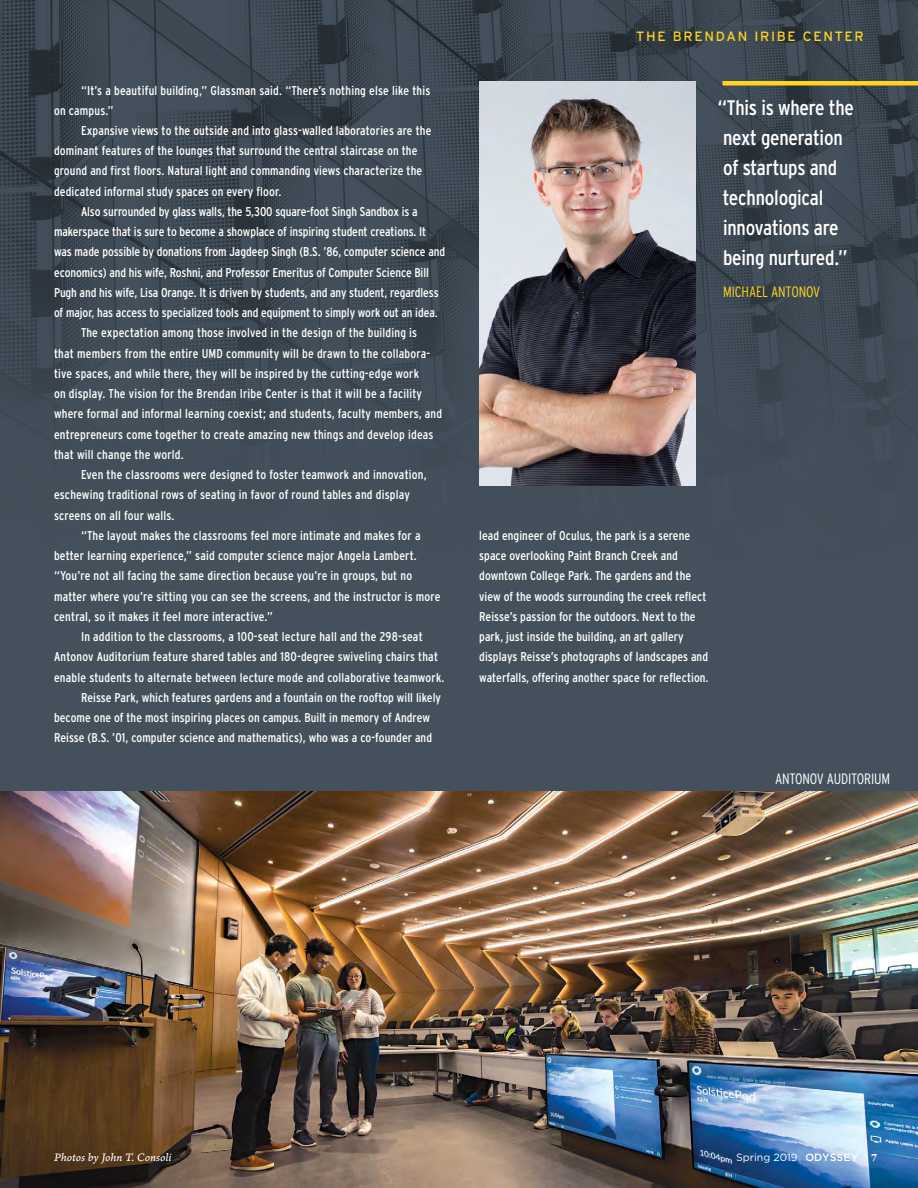
<style>
.page{position:relative;width:918px;height:1188px;background:#44515c}
.page>*{position:absolute;margin:0;border:0;box-sizing:border-box;transform-origin:0 0}
.Interstate-Pull_Quot{font:condensed 21px/30px "Interstate";letter-spacing:-.01em;color:#fff}
.Interstate-Pull_Quot-2{font:300 condensed 15px "Interstate";letter-spacing:-.01em;color:#fff}
.Interstate_Pull_Quot{font:300 condensed 15px "Interstate";letter-spacing:-.01em;color:#ffd420}
.Interstate-Section_N{font:13.5px "Interstate";letter-spacing:.125em;color:#ffd420}
.Interstate-Body_copy{font:condensed 12.75px/20.2px "Interstate";letter-spacing:.005em;color:#fff}
.Photo_Credits-Footer{font:12px "Arno Pro Italic Caption";letter-spacing:-.005em;color:#fff}
.t1{font:10.5px "Gotham";color:#fff}
.s1{font-weight:500}
.s2{font-family:"Arno Pro Bold Sm Text";font-size:12px}
</style>
<div class="page">
<img style="left:0;top:0;width:918px;height:486px">
<img style="left:0;top:792px;width:918px;height:396px">
<div style="left:723px;top:81px;width:195px;height:5px;background:#ffd420"></div>
<img style="left:479px;top:81px;width:216px;height:405px">
<p class="Interstate-Body_copy" style="left:54px;top:80px;width:378px;text-indent:27px">“It’s a beautiful building,” Glassman said. “There’s nothing else like this on campus.”</p>
<p class="Interstate-Body_copy" style="left:54px;top:120px;width:379px;text-indent:27px">Expansive views to the outside and into glass-walled laboratories are the dominant features of the lounges that surround the central staircase on the ground and first floors. Natural light and commanding views characterize the dedicated informal study spaces on every floor.</p>
<p class="Interstate-Body_copy" style="left:54px;top:201px;width:393px;text-indent:27px">Also surrounded by glass walls, the 5,300 square-foot Singh Sandbox is a makerspace that is sure to become a showplace of inspiring student creations. It was made possible by donations from Jagdeep Singh (B.S. ’86, computer science and economics) and his wife, Roshni, and Professor Emeritus of Computer Science Bill Pugh and his wife, Lisa Orange. It is driven by students, and any student, regardless of major, has access to specialized tools and equipment to simply work out an idea.</p>
<p class="Interstate-Body_copy" style="left:54px;top:323px;width:390px;text-indent:27px">The expectation among those involved in the design of the building is<br>that members from the entire UMD community will be drawn to the collabora&shy;tive spaces, and while there, they will be inspired by the cutting-edge work<br>on display. The vision for the Brendan Iribe Center is that it will be a facility where formal and informal learning coexist; and students, faculty members, and entrepreneurs come together to create amazing new things and develop ideas that will change the world.</p>
<p class="Interstate-Body_copy" style="left:54px;top:464px;width:374px;text-indent:27px">Even the classrooms were designed to foster teamwork and innovation, eschewing traditional rows of seating in favor of round tables and display screens on all four walls.</p>
<p class="Interstate-Body_copy" style="left:54px;top:525px;width:388px;text-indent:27px">“The layout makes the classrooms feel more intimate and makes for a better learning experience,” said computer science major Angela Lambert. “You’re not all facing the same direction because you’re in groups, but no matter where you’re sitting you can see the screens, and the instructor is more central, so it makes it feel more interactive.”</p>
<p class="Interstate-Body_copy" style="left:54px;top:626px;width:392px;text-align:center">In addition to the classrooms, a 100-seat lecture hall and the 298-seat<br>Antonov Auditorium feature shared tables and 180-degree swiveling chairs that enable students to alternate between lecture mode and collaborative teamwork.</p>
<p class="Interstate-Body_copy" style="left:54px;top:687px;width:389px;text-indent:27px">Reisse Park, which features gardens and a fountain on the rooftop will likely become one of the most inspiring places on campus. Built in memory of Andrew<br>Reisse (B.S. ’01, computer science and mathematics), who was a co-founder and</p>
<p class="Interstate-Section_N" style="left:636px;top:28px;width:229px">THE BRENDAN IRIBE CENTER</p>
<p class="Interstate-Pull_Quot" style="left:718px;top:92px;width:138px">“This is where the next generation of startups and technological innovations are being nurtured.”</p>
<p class="Interstate_Pull_Quot" style="left:723px;top:283px;width:98px">MICHAEL ANTONOV</p>
<p class="Interstate-Body_copy" style="left:479px;top:525px;width:231px">lead engineer of Oculus, the park is a serene space overlooking Paint Branch Creek and downtown College Park. The gardens and the view of the woods surrounding the creek reflect Reisse’s passion for the outdoors. Next to the park, just inside the building, an art gallery displays Reisse’s photographs of landscapes and waterfalls, offering another space for reflection.</p>
<p class="Interstate-Pull_Quot-2" style="left:775px;top:769px;width:117px">ANTONOV AUDITORIUM</p>
<p class="Photo_Credits-Footer" style="left:54px;top:1150px;width:119px">Photos by John T. Consoli</p>
<p class="t1" style="left:736px;top:1151px;width:143px">Spring 2019 <span class="s1">ODYSSEY</span> <span class="s2">7</span></p>
</div>
